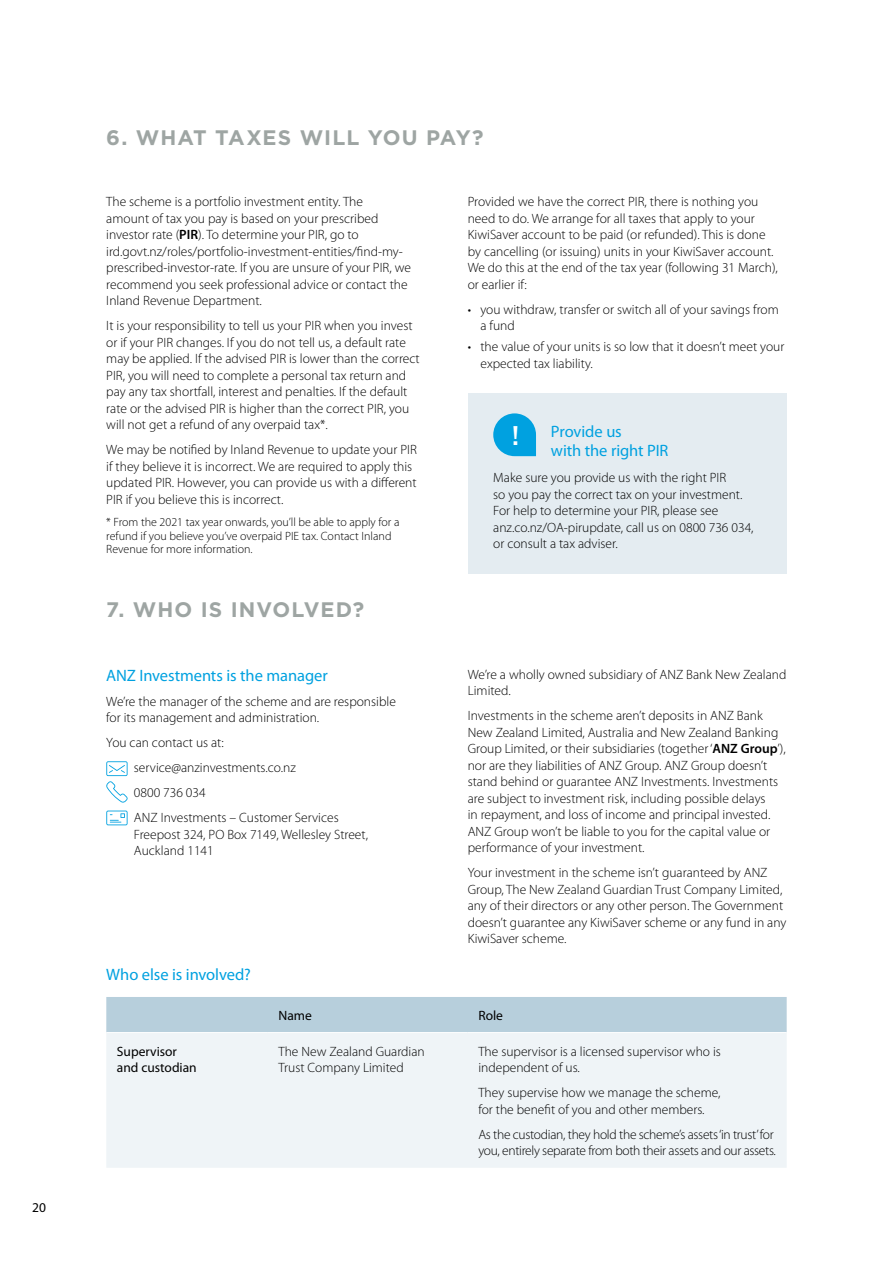
<style>
.page{position:relative;width:893px;height:1263px;background:#fff}
.page>*{position:absolute;margin:0;border:0;box-sizing:border-box;transform-origin:0 0}
.t1{font:500 27px "Gotham";color:#fff}
.t2{font:700 21px "Gotham";letter-spacing:.045em;color:#9ea5a3}
.t3{font:16.5px/19.5px "Myriad Pro";letter-spacing:-.005em;color:#00a1e0}
.t4{font:300 13.5px/16.5px "Myriad Pro";color:#000}
.t5{font:300 13.5px/16.5px "Myriad Pro";letter-spacing:-.025em;color:#000}
.t6{font:13.5px/16.5px "Myriad Pro";color:#000}
.t7{font:300 12px/13.5px "Myriad Pro";color:#000}
.s1{font-weight:600}
</style>
<div class="page">
<div style="left:106px;top:997px;width:681px;height:35px;background:#b7cfdc"></div>
<div style="left:106px;top:1033px;width:681px;height:135px;background:#eff4f7"></div>
<svg style="left:106px;top:761px;width:22px;height:41px"></svg>
<svg style="left:106px;top:810px;width:22px;height:15px"></svg>
<div style="left:468px;top:393px;width:319px;height:180px;background:#e4ecf1"></div>
<svg style="left:493px;top:413px;width:43px;height:43px"></svg>
<p class="t6" style="left:32px;top:1199px;width:15px">20</p>
<h2 class="t2" style="left:106px;top:125px;width:379px">6. WHAT TAXES WILL YOU PAY?</h2>
<p class="t4" style="left:106px;top:194px;width:306px">The scheme is a portfolio investment entity. The<br>amount of tax you pay is based on your prescribed investor rate (<span class="s1">PIR</span>). To determine your PIR, go to ird.govt.nz/roles/portfolio-investment-entities/find-my&shy;prescribed-investor-rate. If you are unsure of your PIR, we recommend you seek professional advice or contact the Inland Revenue Department.</p>
<p class="t4" style="left:106px;top:318px;width:315px">It is your responsibility to tell us your PIR when you invest or if your PIR changes. If you do not tell us, a default rate may be applied. If the advised PIR is lower than the correct PIR, you will need to complete a personal tax return and pay any tax shortfall, interest and penalties. If the default rate or the advised PIR is higher than the correct PIR, you will not get a refund of any overpaid tax*.</p>
<p class="t4" style="left:106px;top:442px;width:312px">We may be notified by Inland Revenue to update your PIR if they believe it is incorrect. We are required to apply this updated PIR. However, you can provide us with a different PIR if you believe this is incorrect.</p>
<p class="t7" style="left:106px;top:515px;width:295px">* From the 2021 tax year onwards, you’ll be able to apply for a refund if you believe you’ve overpaid PIE tax. Contact Inland<br>Revenue for more information.</p>
<h2 class="t2" style="left:106px;top:598px;width:259px">7. WHO IS INVOLVED?</h2>
<p class="t3" style="left:106px;top:665px;width:223px">ANZ Investments is the manager</p>
<p class="t4" style="left:106px;top:693px;width:291px">We’re the manager of the scheme and are responsible for its management and administration.</p>
<p class="t4" style="left:134px;top:730px;width:206px;line-height:25px;text-indent:-28px">You can contact us at: service@anzinvestments.co.nz<br>0800 736 034<br>ANZ Investments – Customer Services</p>
<p class="t4" style="left:134px;top:826px;width:236px">Freepost 324, PO Box 7149, Wellesley Street,<br>Auckland 1141</p>
<p class="t3" style="left:106px;top:964px;width:146px">Who else is involved?</p>
<p class="t4" style="left:468px;top:194px;width:312px">Provided we have the correct PIR, there is nothing you need to do. We arrange for all taxes that apply to your KiwiSaver account to be paid (or refunded). This is done by cancelling (or issuing) units in your KiwiSaver account.<br>We do this at the end of the tax year (following 31 March), or earlier if:</p>
<p class="t4" style="left:480px;top:301px;width:300px;text-indent:-13px">• you withdraw, transfer or switch all of your savings from a fund</p>
<p class="t4" style="left:480px;top:338px;width:305px;text-indent:-13px">• the value of your units is so low that it doesn’t meet your expected tax liability.</p>
<h1 class="t1" style="left:511px;top:420px;width:10px">!</h1>
<p class="t3" style="left:551px;top:421px;width:119px">Provide us<br>with the right PIR</p>
<p class="t4" style="left:493px;top:469px;width:262px">Make sure you provide us with the right PIR<br>so you pay the correct tax on your investment.<br>For help to determine your PIR, please see anz.co.nz/OA-pirupdate, call us on 0800 736 034, or consult a tax adviser.</p>
<p class="t4" style="left:468px;top:666px;width:320px">We’re a wholly owned subsidiary of ANZ Bank New Zealand<br>Limited.</p>
<p class="t4" style="left:468px;top:707px;width:320px">Investments in the scheme aren’t deposits in ANZ Bank New Zealand Limited, Australia and New Zealand Banking Group Limited, or their subsidiaries (together ‘<span class="s1">ANZ Group</span>’), nor are they liabilities of ANZ Group. ANZ Group doesn’t stand behind or guarantee ANZ Investments. Investments are subject to investment risk, including possible delays<br>in repayment, and loss of income and principal invested.<br>ANZ Group won’t be liable to you for the capital value or performance of your investment.</p>
<p class="t4" style="left:468px;top:864px;width:320px">Your investment in the scheme isn’t guaranteed by ANZ Group, The New Zealand Guardian Trust Company Limited, any of their directors or any other person. The Government doesn’t guarantee any KiwiSaver scheme or any fund in any KiwiSaver scheme.</p>
<p class="t6" style="left:279px;top:1007px;width:35px">Name</p>
<p class="t6" style="left:478px;top:1007px;width:26px">Role</p>
<p class="t6" style="left:117px;top:1042px;width:81px">Supervisor and custodian</p>
<p class="t4" style="left:279px;top:1042px;width:148px">The New Zealand Guardian<br>Trust Company Limited</p>
<p class="t4" style="left:478px;top:1042px;width:244px">The supervisor is a licensed supervisor who is independent of us.</p>
<p class="t4" style="left:478px;top:1084px;width:244px">They supervise how we manage the scheme, for the benefit of you and other members.</p>
<p class="t5" style="left:478px;top:1125px;width:299px">As the custodian, they hold the scheme’s assets ‘in trust’ for you, entirely separate from both their assets and our assets.</p>
</div>
